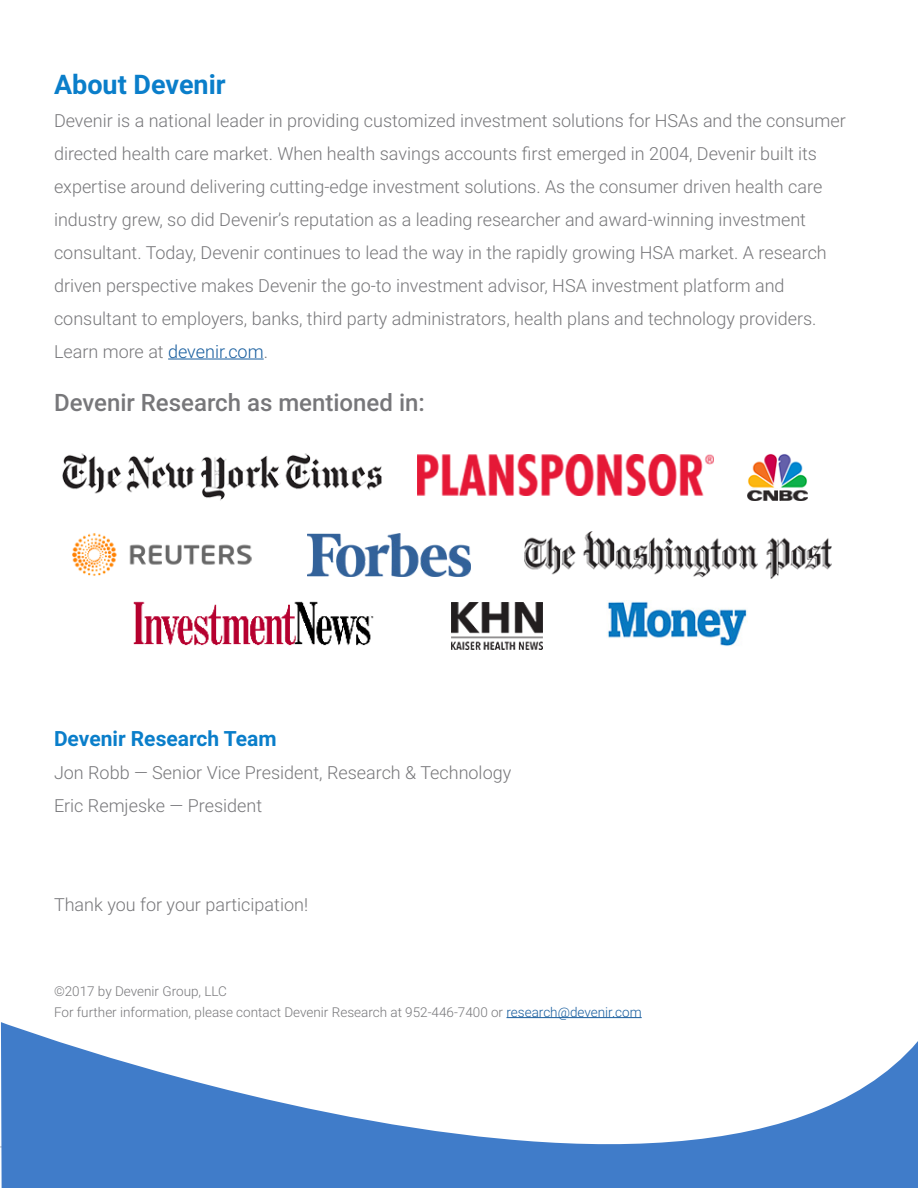
<style>
.page{position:relative;width:918px;height:1188px;background:#fff}
.page>*{position:absolute;margin:0;border:0;box-sizing:border-box;transform-origin:0 0}
.t1{font:700 27px "Roboto";color:#0a7eca}
.t2{font:500 24px "Roboto";color:#77777a}
.t3{font:700 21px "Roboto";color:#0a7eca}
.t4{font:300 18px/33px "Roboto";color:#77777a}
.t5{font:300 13.5px "Roboto";color:#77777a}
.s1{color:#175d9e}
</style>
<div class="page">
<hr style="left:0;top:1146px;width:918px;height:2px;background:#d1d2d4">
<hr style="left:168px;top:359px;width:96px;height:1px;background:#175d9e">
<svg style="left:1px;top:1017px;width:917px;height:171px"></svg>
<img style="left:63px;top:454px;width:319px;height:47px">
<img style="left:748px;top:454px;width:59px;height:47px">
<img style="left:525px;top:531px;width:307px;height:48px">
<img style="left:308px;top:534px;width:162px;height:42px">
<img style="left:72px;top:533px;width:180px;height:43px">
<img style="left:608px;top:600px;width:140px;height:46px">
<img style="left:133px;top:601px;width:241px;height:45px">
<img style="left:452px;top:603px;width:90px;height:47px">
<img style="left:417px;top:455px;width:297px;height:40px">
<p class="t1" style="left:54px;top:65px;width:173px">About Devenir</p>
<p class="t4" style="left:54px;top:103px;width:793px">Devenir is a national leader in providing customized investment solutions for HSAs and the consumer directed health care market. When health savings accounts first emerged in 2004, Devenir built its expertise around delivering cutting-edge investment solutions. As the consumer driven health care industry grew, so did Devenir’s reputation as a leading researcher and award-winning investment consultant. Today, Devenir continues to lead the way in the rapidly growing HSA market. A research driven perspective makes Devenir the go-to investment advisor, HSA investment platform and consultant to employers, banks, third party administrators, health plans and technology providers.<br>Learn more at <span class="s1">devenir.com</span>.</p>
<p class="t2" style="left:54px;top:386px;width:372px">Devenir Research as mentioned in:</p>
<p class="t3" style="left:54px;top:724px;width:224px">Devenir Research Team</p>
<p class="t4" style="left:54px;top:755px;width:459px">Jon Robb — Senior Vice President, Research &amp; Technology</p>
<p class="t4" style="left:54px;top:788px;width:210px">Eric Remjeske — President</p>
<p class="t4" style="left:54px;top:887px;width:256px">Thank you for your participation!</p>
<p class="t5" style="left:54px;top:981px;width:175px">©2017 by Devenir Group, LLC</p>
<p class="t5" style="left:54px;top:1002px;width:589px">For further information, please contact Devenir Research at 952-446-7400 or <span class="s1">research@devenir.com</span></p>
</div>
